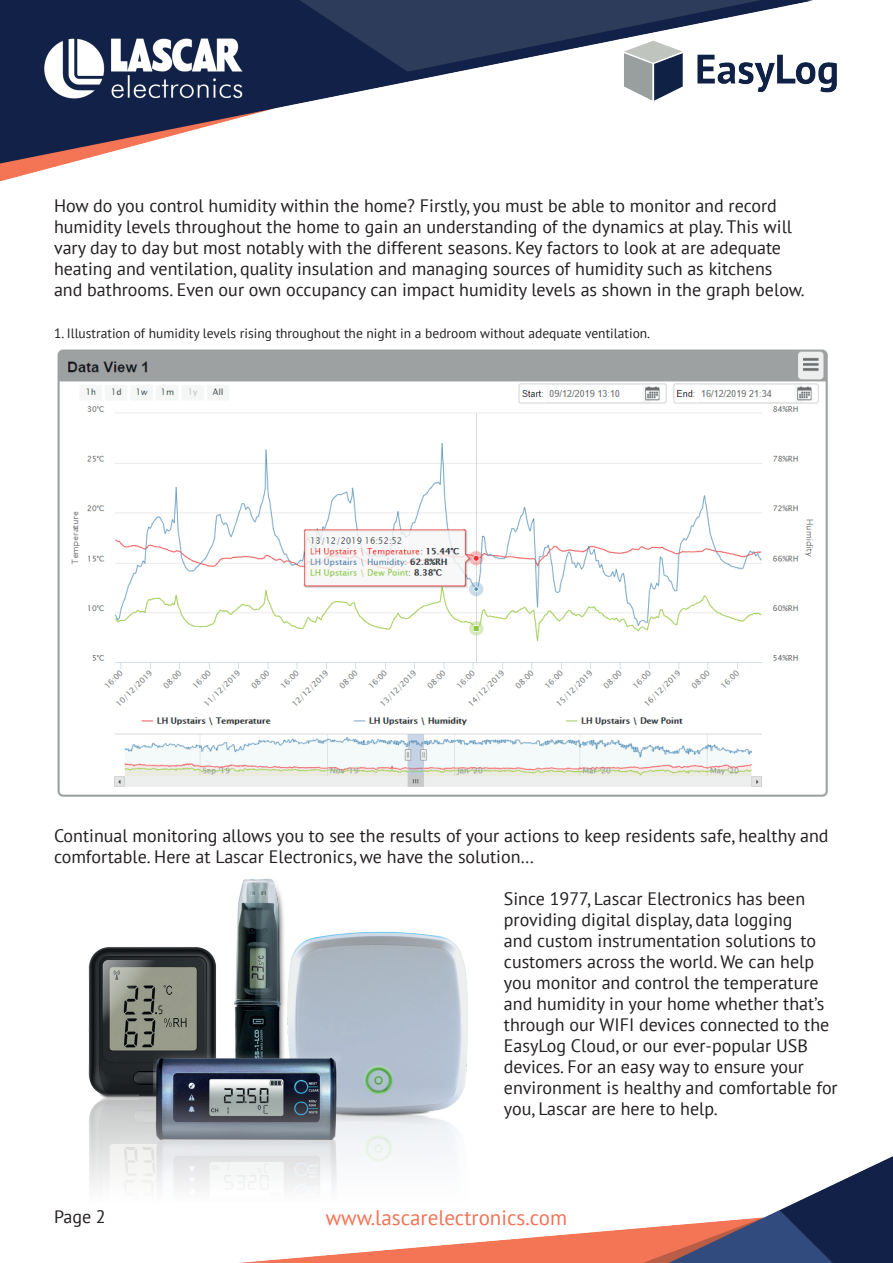
<style>
.page{position:relative;width:893px;height:1263px;background:#fff}
.page>*{position:absolute;margin:0;border:0;box-sizing:border-box;transform-origin:0 0}
.t1{font:21px "PT Sans";color:#f37256}
.t2{font:18px/21px "PT Sans";color:#231f20}
.t3{font:13.5px "PT Sans";color:#231f20}
</style>
<div class="page">
<img style="left:0;top:0;width:893px;height:1263px">
<img style="left:54px;top:347px;width:777px;height:453px">
<p class="t2" style="left:54px;top:195px;width:752px">How do you control humidity within the home? Firstly, you must be able to monitor and record humidity levels throughout the home to gain an understanding of the dynamics at play. This will vary day to day but most notably with the different seasons. Key factors to look at are adequate heating and ventilation, quality insulation and managing sources of humidity such as kitchens and bathrooms. Even our own occupancy can impact humidity levels as shown in the graph below.</p>
<p class="t3" style="left:54px;top:325px;width:598px">1. Illustration of humidity levels rising throughout the night in a bedroom without adequate ventilation.</p>
<p class="t2" style="left:54px;top:825px;width:776px">Continual monitoring allows you to see the results of your actions to keep residents safe, healthy and comfortable. Here at Lascar Electronics, we have the solution…</p>
<p class="t2" style="left:504px;top:888px;width:335px">Since 1977, Lascar Electronics has been providing digital display, data logging<br>and custom instrumentation solutions to customers across the world. We can help you monitor and control the temperature and humidity in your home whether that’s through our WIFI devices connected to the EasyLog Cloud, or our ever-popular USB devices. For an easy way to ensure your environment is healthy and comfortable for you, Lascar are here to help.</p>
<p class="t2" style="left:54px;top:1205px;width:53px">Page 2</p>
<p class="t1" style="left:326px;top:1204px;width:243px">www.lascarelectronics.com</p>
</div>
